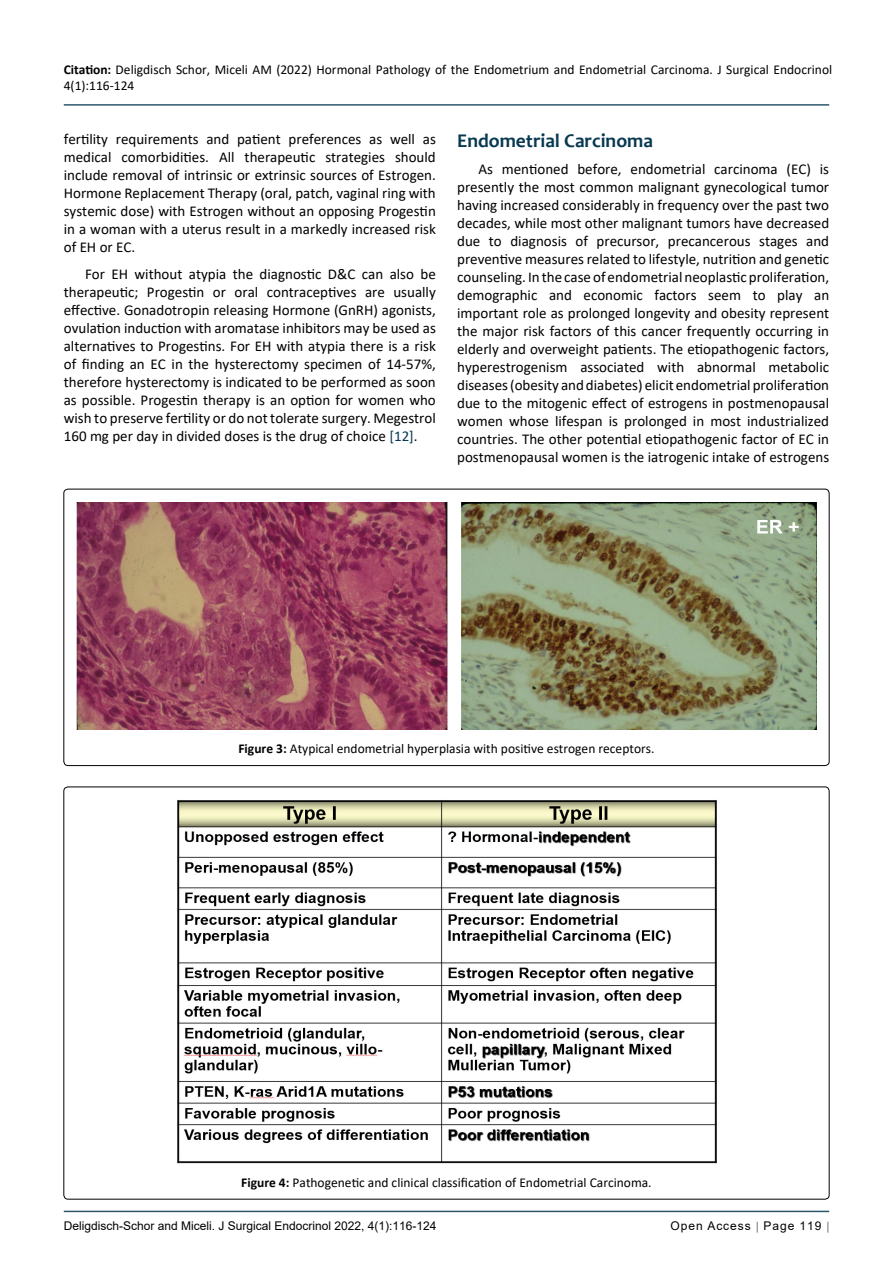
<style>
.page{position:relative;width:893px;height:1263px;background:#fff}
.page>*{position:absolute;margin:0;border:0;box-sizing:border-box;transform-origin:0 0}
.t1{font:700 19.5px "Candara";color:#073950}
.t2{font:15px/18px "Calibri";color:#000;text-align:justify}
.t3{font:13.5px/16.2px "Calibri";color:#000}
.t4{font:12px "Arial";color:#000}
.t5{font:12px "Arial";letter-spacing:.08em;color:#000}
.s1{font-weight:700}
.s2{color:#073950}
</style>
<div class="page">
<hr style="left:64px;top:1211px;width:765px;height:1px;background:#073950">
<hr style="left:64px;top:104px;width:765px;height:2px;background:#073950">
<img style="left:77px;top:502px;width:739px;height:228px">
<img style="left:177px;top:800px;width:540px;height:364px">
<p class="t3" style="left:64px;top:61px;width:770px"><span class="s1">Citation:</span> Deligdisch Schor, Miceli AM (2022) Hormonal Pathology of the Endometrium and Endometrial Carcinoma. J Surgical Endocrinol<br>4(1):116-124</p>
<p class="t2" style="left:64px;top:130px;width:374px">fertility requirements and patient preferences as well as medical comorbidities. All therapeutic strategies should include removal of intrinsic or extrinsic sources of Estrogen.<br>Hormone Replacement Therapy (oral, patch, vaginal ring with systemic dose) with Estrogen without an opposing Progestin in a woman with a uterus result in a markedly increased risk of EH or EC.</p>
<p class="t2" style="left:64px;top:264px;width:374px;text-indent:21px">For EH without atypia the diagnostic D&amp;C can also be therapeutic; Progestin or oral contraceptives are usually effective. Gonadotropin releasing Hormone (GnRH) agonists, ovulation induction with aromatase inhibitors may be used as alternatives to Progestins. For EH with atypia there is a risk of finding an EC in the hysterectomy specimen of 14-57%, therefore hysterectomy is indicated to be performed as soon as possible. Progestin therapy is an option for women who wish to preserve fertility or do not tolerate surgery. Megestrol 160 mg per day in divided doses is the drug of choice <span class="s2">[12]</span>.</p>
<h1 class="t1" style="left:457px;top:129px;width:197px">Endometrial Carcinoma</h1>
<p class="t2" style="left:457px;top:159px;width:374px;text-indent:21px">As mentioned before, endometrial carcinoma (EC) is presently the most common malignant gynecological tumor having increased considerably in frequency over the past two decades, while most other malignant tumors have decreased due to diagnosis of precursor, precancerous stages and preventive measures related to lifestyle, nutrition and genetic counseling. In the case of endometrial neoplastic proliferation, demographic and economic factors seem to play an important role as prolonged longevity and obesity represent the major risk factors of this cancer frequently occurring in elderly and overweight patients. The etiopathogenic factors, hyperestrogenism associated with abnormal metabolic diseases (obesity and diabetes) elicit endometrial proliferation due to the mitogenic effect of estrogens in postmenopausal women whose lifespan is prolonged in most industrialized countries. The other potential etiopathogenic factor of EC in postmenopausal women is the iatrogenic intake of estrogens</p>
<p class="t3" style="left:238px;top:739px;width:418px"><span class="s1">Figure 3:</span> Atypical endometrial hyperplasia with positive estrogen receptors.</p>
<p class="t3" style="left:241px;top:1174px;width:412px"><span class="s1">Figure 4:</span> Pathogenetic and clinical classification of Endometrial Carcinoma.</p>
<p class="t4" style="left:64px;top:1217px;width:374px">Deligdisch-Schor and Miceli. J Surgical Endocrinol 2022, 4(1):116-124</p>
<p class="t5" style="left:670px;top:1217px;width:152px">Open Access Page 119</p>
</div>
